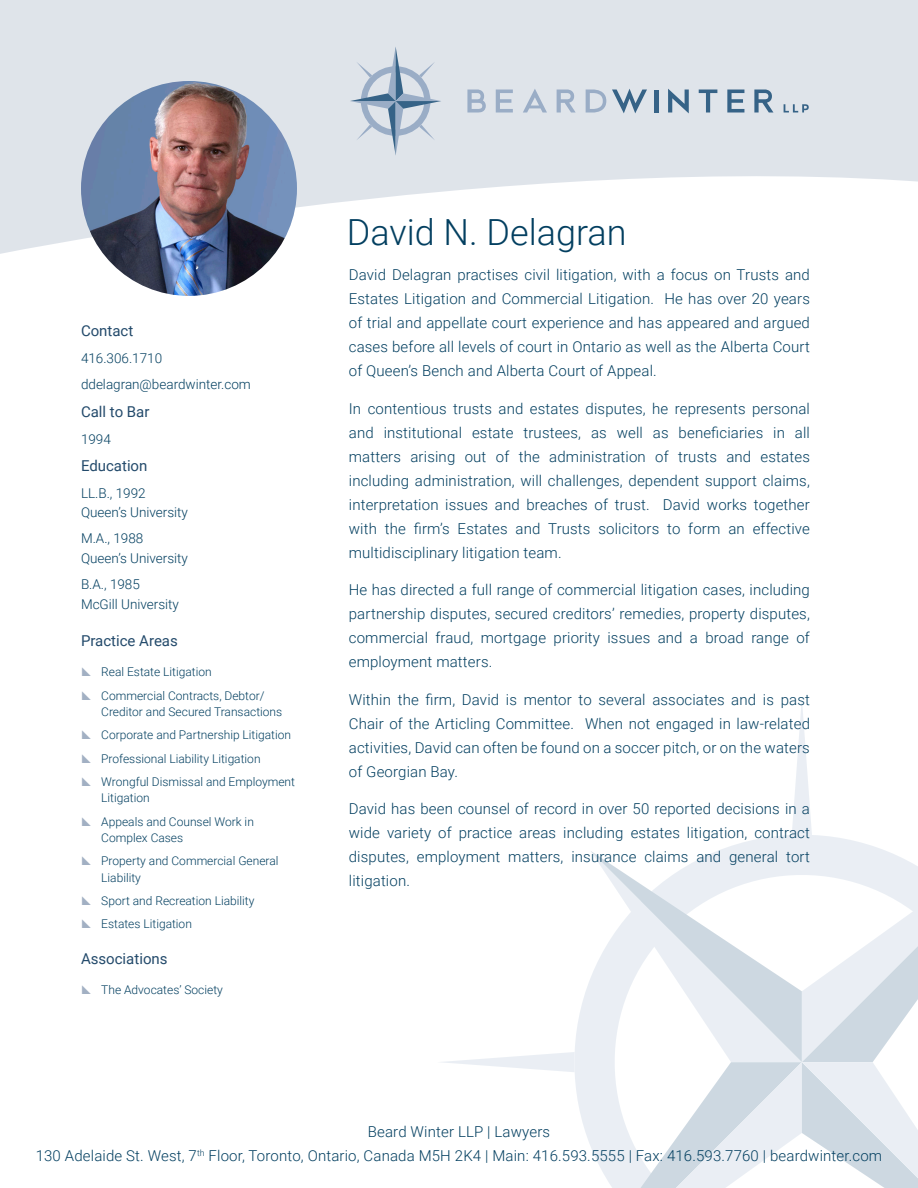
<style>
.page{position:relative;width:918px;height:1188px;background:#fff}
.page>*{position:absolute;margin:0;border:0;box-sizing:border-box;transform-origin:0 0}
.Heading_2{font:300 36px "Roboto";color:#033f60}
.t1{font:300 15px/24px "Roboto";letter-spacing:.01em;color:#033f60;text-align:justify}
.Heading_1{font:15px "Roboto";color:#234a6b}
.Side_Bar{font:300 13.5px/19.5px "Roboto";color:#033f60}
.t2{font:300 12px/16.5px "Roboto";color:#033f60}
</style>
<div class="page">
<svg style="left:442px;top:702px;width:476px;height:486px"></svg>
<svg style="left:0;top:0;width:918px;height:254px;fill:#dfe4ea"></svg>
<img style="left:81px;top:81px;width:216px;height:215px">
<p class="Heading_1" style="left:81px;top:320px;width:54px">Contact</p>
<p class="Side_Bar" style="left:81px;top:348px;width:83px">416.306.1710</p>
<p class="Side_Bar" style="left:81px;top:374px;width:171px">ddelagran@beardwinter.com</p>
<p class="Heading_1" style="left:81px;top:401px;width:70px">Call to Bar</p>
<p class="Side_Bar" style="left:81px;top:429px;width:31px">1994</p>
<p class="Heading_1" style="left:81px;top:455px;width:68px">Education</p>
<p class="Side_Bar" style="left:81px;top:483px;width:109px">LL.B., 1992<br>Queen’s University</p>
<p class="Side_Bar" style="left:81px;top:528px;width:109px">M.A., 1988<br>Queen’s University</p>
<p class="Side_Bar" style="left:81px;top:574px;width:100px">B.A., 1985<br>McGill University</p>
<p class="Heading_1" style="left:81px;top:630px;width:98px">Practice Areas</p>
<p class="t2" style="left:101px;top:663px;width:112px">Real Estate Litigation</p>
<p class="t2" style="left:101px;top:687px;width:183px">Commercial Contracts, Debtor/<br>Creditor and Secured Transactions</p>
<p class="t2" style="left:101px;top:726px;width:191px">Corporate and Partnership Litigation</p>
<p class="t2" style="left:101px;top:750px;width:161px">Professional Liability Litigation</p>
<p class="t2" style="left:101px;top:773px;width:195px">Wrongful Dismissal and Employment<br>Litigation</p>
<p class="t2" style="left:101px;top:813px;width:154px">Appeals and Counsel Work in<br>Complex Cases</p>
<p class="t2" style="left:101px;top:852px;width:179px">Property and Commercial General<br>Liability</p>
<p class="t2" style="left:101px;top:892px;width:155px">Sport and Recreation Liability</p>
<p class="t2" style="left:101px;top:915px;width:92px">Estates Litigation</p>
<p class="Heading_1" style="left:81px;top:948px;width:88px">Associations</p>
<p class="t2" style="left:101px;top:981px;width:123px">The Advocates’ Society</p>
<p class="Heading_2" style="left:347px;top:207px;width:281px">David N. Delagran</p>
<p class="t1" style="left:349px;top:262px;width:463px">David Delagran practises civil litigation, with a focus on Trusts and Estates Litigation and Commercial Litigation. He has over 20 years of trial and appellate court experience and has appeared and argued cases before all levels of court in Ontario as well as the Alberta Court of Queen’s Bench and Alberta Court of Appeal.</p>
<p class="t1" style="left:349px;top:396px;width:463px">In contentious trusts and estates disputes, he represents personal and institutional estate trustees, as well as beneficiaries in all matters arising out of the administration of trusts and estates including administration, will challenges, dependent support claims, interpretation issues and breaches of trust. David works together with the firm’s Estates and Trusts solicitors to form an effective multidisciplinary litigation team.</p>
<p class="t1" style="left:349px;top:577px;width:463px">He has directed a full range of commercial litigation cases, including partnership disputes, secured creditors’ remedies, property disputes, commercial fraud, mortgage priority issues and a broad range of employment matters.</p>
<p class="t1" style="left:349px;top:687px;width:463px">Within the firm, David is mentor to several associates and is past Chair of the Articling Committee. When not engaged in law-related activities, David can often be found on a soccer pitch, or on the waters of Georgian Bay.</p>
<p class="t1" style="left:349px;top:796px;width:463px">David has been counsel of record in over 50 reported decisions in a wide variety of practice areas including estates litigation, contract disputes, employment matters, insurance claims and general tort litigation.</p>
<p class="t1" style="left:368px;top:1119px;width:184px">Beard Winter LLP | Lawyers</p>
<p class="t1" style="left:36px;top:1143px;width:848px">130 Adelaide St. West, 7<sup>th</sup> Floor, Toronto, Ontario, Canada M5H 2K4 | Main: 416.593.5555 | Fax: 416.593.7760 | beardwinter.com</p>
</div>
